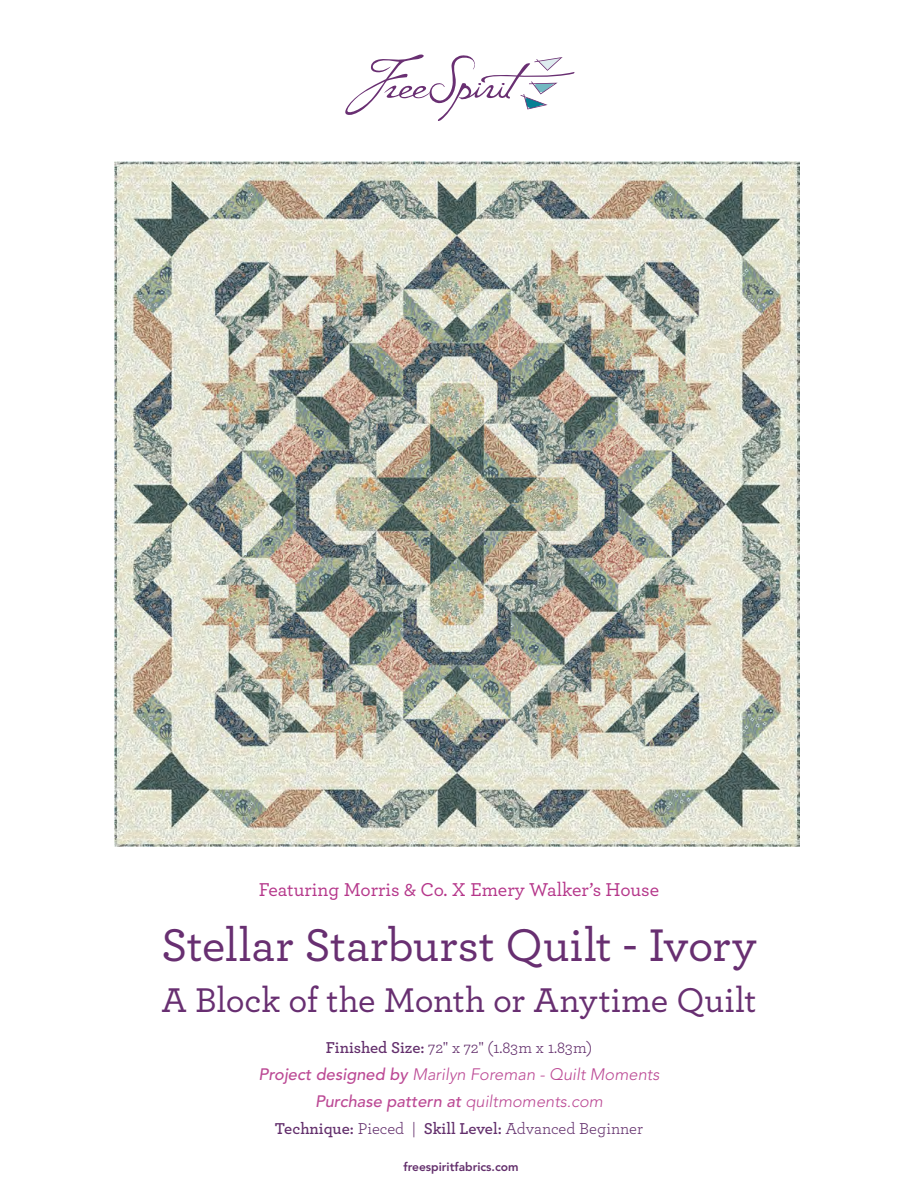
<style>
.page{position:relative;width:918px;height:1188px;background:#fff}
.page>*{position:absolute;margin:0;border:0;box-sizing:border-box;transform-origin:0 0}
.Pattern_Name{font:500 48px "Archer";letter-spacing:-.005em;color:#682f71}
.Pattern_Name-2{font:500 36px "Archer";letter-spacing:-.01em;color:#682f71}
.Featuring_Hot_pink_color{font:500 19.5px "Archer";color:#b5368a}
.CHART_headers{font:16.5px "Archer";color:#632f6c}
.Tech_Edited_by{font:italic 300 16.5px "Avenir LT Std";color:#bc4a95}
.Tech_Edited_by-2{font:italic 500 16.5px "Avenir LT Std";color:#bc4a95}
.t1{font:800 12px "Avenir LT Std";color:#632f6c}
.s1{font-weight:600}
.s2{font-weight:500}
.s3{font-weight:300}
</style>
<div class="page">
<svg style="left:345px;top:54px;width:230px;height:67px"></svg>
<img style="left:115px;top:162px;width:685px;height:685px">
<p class="Featuring_Hot_pink_color" style="left:259px;top:875px;width:402px">Featuring Morris &amp; Co. X Emery Walker’s House</p>
<p class="Pattern_Name" style="left:161px;top:910px;width:597px">Stellar Starburst Quilt - Ivory</p>
<p class="Pattern_Name-2" style="left:162px;top:974px;width:596px">A Block of the Month or Anytime Quilt</p>
<p class="CHART_headers" style="left:326px;top:1036px;width:268px"><span class="s1">Finished Size:</span> 72" x 72" (1.83m x 1.83m)</p>
<p class="Tech_Edited_by" style="left:259px;top:1065px;width:402px"><span class="s2">Project designed by</span> Marilyn Foreman - Quilt Moments</p>
<p class="Tech_Edited_by-2" style="left:315px;top:1092px;width:289px">Purchase pattern at <span class="s3">quiltmoments.com</span></p>
<p class="CHART_headers" style="left:275px;top:1117px;width:370px"><span class="s1">Technique:</span> Pieced | <span class="s1">Skill Level:</span> Advanced Beginner</p>
<p class="t1" style="left:404px;top:1160px;width:117px">freespiritfabrics.com</p>
</div>
